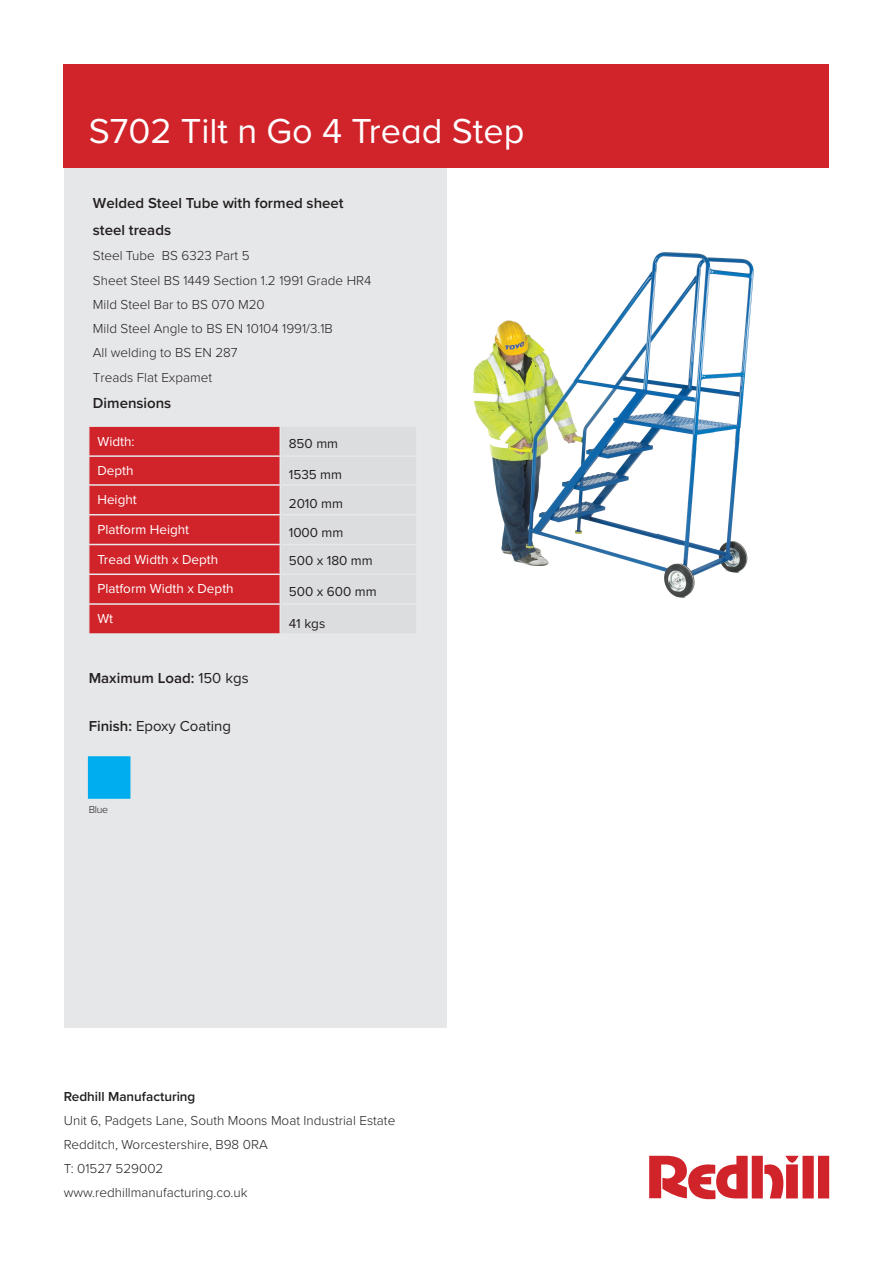
<style>
.page{position:relative;width:893px;height:1263px;background:#fff}
.page>*{position:absolute;margin:0;border:0;box-sizing:border-box;transform-origin:0 0}
.t1{font:36px "Proxima Nova";color:#fff}
.t2{font:600 15px/27px "Proxima Nova";color:#231f20}
.t3{font:15px "Proxima Nova";color:#231f20}
.t4{font:300 13.5px/24.3px "Proxima Nova";color:#231f20}
.t5{font:13.5px "Proxima Nova";color:#fff}
.t6{font:13.5px "Proxima Nova";color:#231f20}
.t7{font:600 13.5px "Proxima Nova";color:#231f20}
.t8{font:300 10.5px "Proxima Nova";color:#231f20}
.s1{font-weight:400}
.s2{font-weight:600}
</style>
<div class="page">
<svg style="left:649px;top:1156px;width:99px;height:43px"></svg>
<div style="left:752px;top:1156px;width:11px;height:42px;background:#d1232a"></div>
<svg style="left:764px;top:1156px;width:34px;height:42px"></svg>
<div style="left:802px;top:1156px;width:12px;height:42px;background:#d1232a"></div>
<div style="left:818px;top:1156px;width:11px;height:42px;background:#d1232a"></div>
<div style="left:64px;top:167px;width:382px;height:861px;background:#e6e7e9"></div>
<svg style="left:89px;top:426px;width:191px;height:208px;background:#d22d34"></svg>
<div style="left:64px;top:64px;width:765px;height:103px;background:#d1232a"></div>
<div style="left:88px;top:756px;width:42px;height:43px;background:#00aeef;border:2px solid #00aeef"></div>
<img style="left:473px;top:252px;width:281px;height:346px">
<p class="t1" style="left:89px;top:104px;width:437px">S702 Tilt n Go 4 Tread Step</p>
<p class="t2" style="left:93px;top:189px;width:252px">Welded Steel Tube with formed sheet steel treads</p>
<p class="t4" style="left:93px;top:243px;width:280px">Steel Tube BS 6323 Part 5<br>Sheet Steel BS 1449 Section 1.2 1991 Grade HR4<br>Mild Steel Bar to BS 070 M20<br>Mild Steel Angle to BS EN 10104 1991/3.1B<br>All welding to BS EN 287<br>Treads Flat Expamet</p>
<p class="t2" style="left:93px;top:389px;width:80px">Dimensions</p>
<p class="t5" style="left:97px;top:431px;width:39px">Width:</p>
<p class="t6" style="left:289px;top:433px;width:51px">850 mm</p>
<p class="t5" style="left:97px;top:461px;width:38px">Depth</p>
<p class="t6" style="left:289px;top:464px;width:55px">1535 mm</p>
<p class="t5" style="left:97px;top:490px;width:41px">Height</p>
<p class="t6" style="left:289px;top:493px;width:56px">2010 mm</p>
<p class="t5" style="left:97px;top:519px;width:93px">Platform Height</p>
<p class="t6" style="left:289px;top:522px;width:56px">1000 mm</p>
<p class="t5" style="left:97px;top:549px;width:122px">Tread Width x Depth</p>
<p class="t6" style="left:289px;top:551px;width:85px">500 x 180 mm</p>
<p class="t5" style="left:97px;top:579px;width:138px">Platform Width x Depth</p>
<p class="t6" style="left:289px;top:581px;width:89px">500 x 600 mm</p>
<p class="t5" style="left:97px;top:609px;width:17px">Wt</p>
<p class="t6" style="left:289px;top:613px;width:38px">41 kgs</p>
<p class="t2" style="left:89px;top:664px;width:161px">Maximum Load: <span class="s1">150 kgs</span></p>
<p class="t3" style="left:89px;top:715px;width:144px"><span class="s2">Finish:</span> Epoxy Coating</p>
<p class="t8" style="left:89px;top:802px;width:21px">Blue</p>
<p class="t7" style="left:64px;top:1086px;width:133px">Redhill Manufacturing</p>
<p class="t4" style="left:64px;top:1107px;width:333px">Unit 6, Padgets Lane, South Moons Moat Industrial Estate</p>
<p class="t4" style="left:64px;top:1131px;width:205px">Redditch, Worcestershire, B98 0RA</p>
<p class="t4" style="left:64px;top:1155px;width:101px">T: 01527 529002</p>
<p class="t4" style="left:64px;top:1179px;width:185px">www.redhillmanufacturing.co.uk</p>
</div>
